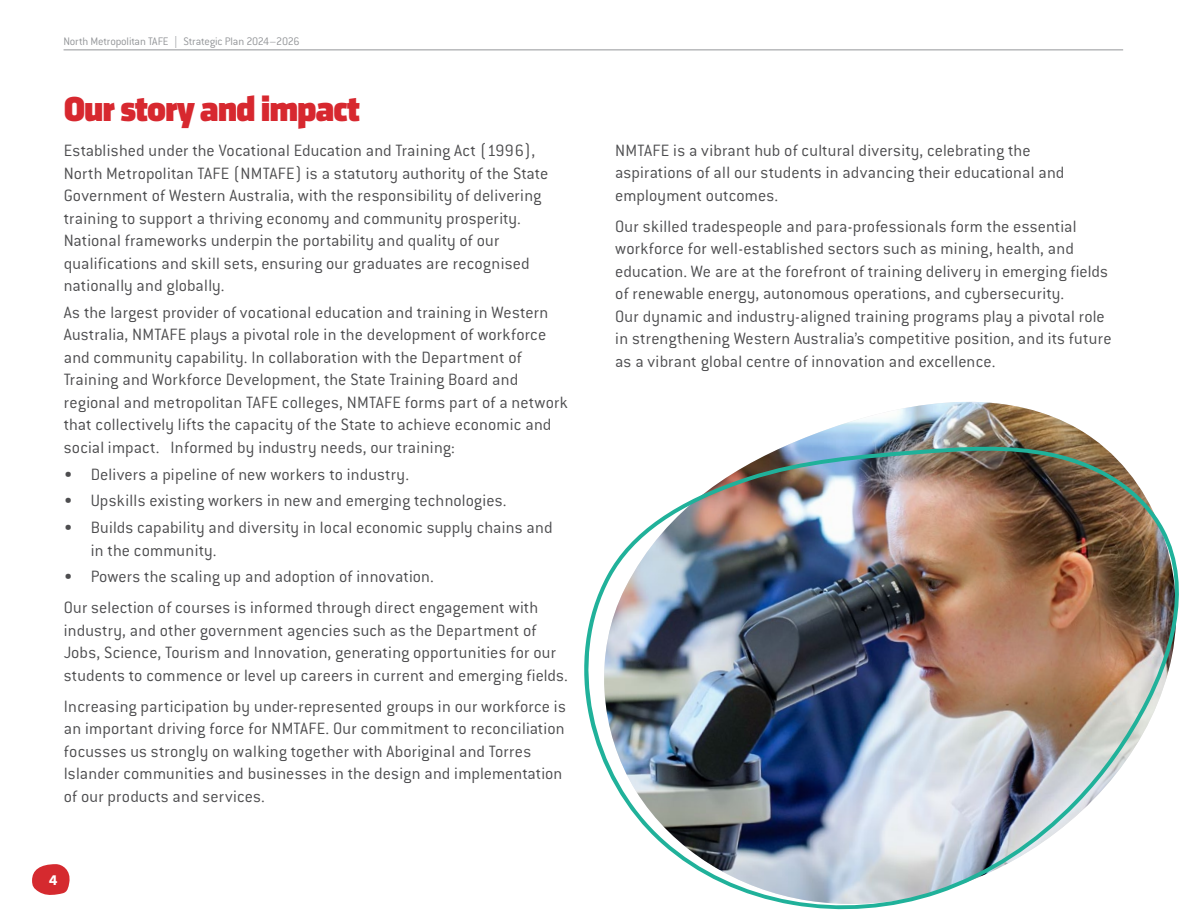
<style>
.page{position:relative;width:1188px;height:918px;background:#fff}
.page>*{position:absolute;margin:0;border:0;box-sizing:border-box;transform-origin:0 0}
.t1{font:36px "Klavika Display Bl";letter-spacing:-.03em;color:#d7282f}
.t2{font:300 18px/22.5px "Conduit ITC Std";letter-spacing:.005em;color:#4d4d4f}
.t3{font:700 15px "Klavika";color:#fff}
.t4{font:300 12px "Conduit ITC Std";letter-spacing:-.015em;color:#939598}
</style>
<div class="page">
<hr style="left:64px;top:50px;width:1059px;height:1px;background:#939598">
<svg style="left:32px;top:864px;width:38px;height:31px"></svg>
<img style="left:792px;top:402px;width:307px;height:41px">
<img style="left:584px;top:443px;width:595px;height:467px">
<p class="t4" style="left:64px;top:34px;width:238px">North Metropolitan TAFE | Strategic Plan 2024–2026</p>
<h1 class="t1" style="left:64px;top:87px;width:298px">Our story and impact</h1>
<p class="t2" style="left:64px;top:139px;width:486px">Established under the Vocational Education and Training Act (1996), North Metropolitan TAFE (NMTAFE) is a statutory authority of the State Government of Western Australia, with the responsibility of delivering training to support a thriving economy and community prosperity.<br>National frameworks underpin the portability and quality of our qualifications and skill sets, ensuring our graduates are recognised nationally and globally.</p>
<p class="t2" style="left:64px;top:300px;width:506px">As the largest provider of vocational education and training in Western Australia, NMTAFE plays a pivotal role in the development of workforce and community capability. In collaboration with the Department of Training and Workforce Development, the State Training Board and regional and metropolitan TAFE colleges, NMTAFE forms part of a network that collectively lifts the capacity of the State to achieve economic and social impact. Informed by industry needs, our training:</p>
<p class="t2" style="left:64px;top:462px;width:347px">• Delivers a pipeline of new workers to industry.</p>
<p class="t2" style="left:64px;top:489px;width:444px">• Upskills existing workers in new and emerging technologies.</p>
<p class="t2" style="left:91px;top:516px;width:463px;text-indent:-27px">• Builds capability and diversity in local economic supply chains and in the community.</p>
<p class="t2" style="left:64px;top:561px;width:476px;line-height:31px">• Powers the scaling up and adoption of innovation.<br>Our selection of courses is informed through direct engagement with</p>
<p class="t2" style="left:64px;top:618px;width:506px">industry, and other government agencies such as the Department of<br>Jobs, Science, Tourism and Innovation, generating opportunities for our students to commence or level up careers in current and emerging fields.</p>
<p class="t2" style="left:64px;top:694px;width:504px">Increasing participation by under-represented groups in our workforce is an important driving force for NMTAFE. Our commitment to reconciliation focusses us strongly on walking together with Aboriginal and Torres Islander communities and businesses in the design and implementation of our products and services.</p>
<p class="t3" style="left:49px;top:869px;width:10px">4</p>
<p class="t2" style="left:615px;top:139px;width:451px">NMTAFE is a vibrant hub of cultural diversity, celebrating the aspirations of all our students in advancing their educational and employment outcomes.</p>
<p class="t2" style="left:615px;top:215px;width:498px">Our skilled tradespeople and para-professionals form the essential workforce for well-established sectors such as mining, health, and education. We are at the forefront of training delivery in emerging fields of renewable energy, autonomous operations, and cybersecurity.<br>Our dynamic and industry-aligned training programs play a pivotal role in strengthening Western Australia’s competitive position, and its future as a vibrant global centre of innovation and excellence.</p>
</div>
